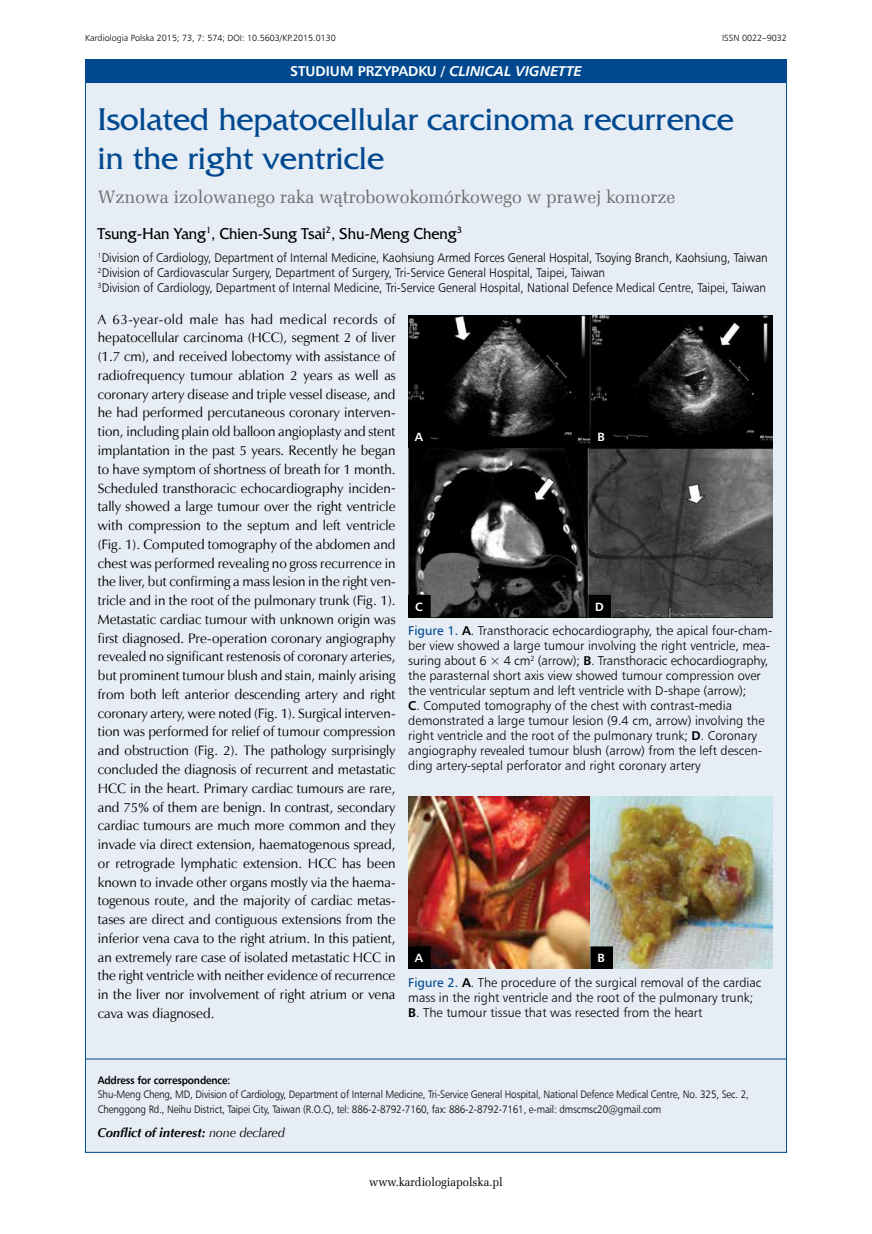
<style>
.page{position:relative;width:872px;height:1234px;background:#fff}
.page>*{position:absolute;margin:0;border:0;box-sizing:border-box;transform-origin:0 0}
.t1{font:33px/39px "France";color:#004990}
.t2{font:18px "Zapf Ellipt EU";color:#6d6e71}
.t3{font:16.5px "France";color:#000;scale:.94 1}
.t4{font:700 14.25px "Humnst 777 EU";color:#fff}
.t5{font:13.65px/18.8px "Zapf Humnst EU";color:#000;text-align:justify}
.t6{font:12.75px/15px "Humnst 777 Lt EU";color:#000}
.t7{font:italic 700 12.75px "Zapf Humnst EU";color:#000}
.t8{font:12.6px/15px "Humnst 777 Lt EU";color:#000;scale:.93 1}
.t9{font:12px "Zapf Ellipt EU";color:#000;scale:.95 1}
.t10{font:700 12px "Humnst 777 EU";color:#fff}
.t11{font:10.8px/14.2px "Humnst 777 Lt EU";letter-spacing:-.015em;color:#000;scale:.92 1}
.t12{font:700 10.8px "Humnst 777 EU";letter-spacing:-.015em;color:#000;scale:.92 1}
.t13{font:9px "Humnst 777 Lt EU";color:#000}
.s1{font-style:italic}
.s2{font-family:"Humnst 777 EU";color:#004990}
.s3{font-family:"Humnst 777 EU";font-weight:700}
.s4{font-weight:400}
</style>
<div class="page">
<div style="left:85px;top:60px;width:702px;height:1092px;background:#e6edf4;border:1px solid #004990"></div>
<div style="left:85px;top:59px;width:702px;height:24px;background:#004990"></div>
<hr style="left:85px;top:1058px;width:702px;height:1px;background:#004990">
<img style="left:408px;top:315px;width:364px;height:302px">
<img style="left:408px;top:796px;width:364px;height:172px">
<div style="left:409px;top:595px;width:21px;height:21px;background:#000"></div>
<div style="left:408px;top:595px;width:22px;height:22px;border:1px solid #000"></div>
<div style="left:409px;top:426px;width:21px;height:21px;background:#000"></div>
<div style="left:408px;top:425px;width:22px;height:23px;border:1px solid #000"></div>
<div style="left:409px;top:946px;width:21px;height:22px;background:#000"></div>
<div style="left:408px;top:946px;width:22px;height:22px;border:1px solid #000"></div>
<div style="left:591px;top:426px;width:21px;height:21px;background:#000"></div>
<div style="left:590px;top:425px;width:23px;height:23px;border:1px solid #000"></div>
<div style="left:591px;top:946px;width:21px;height:22px;background:#000"></div>
<div style="left:590px;top:946px;width:23px;height:22px;border:1px solid #000"></div>
<div style="left:589px;top:595px;width:21px;height:21px;background:#000"></div>
<div style="left:588px;top:595px;width:23px;height:22px;border:1px solid #000"></div>
<p class="t13" style="left:85px;top:33px;width:252px">Kardiologia Polska 2015; 73, 7: 574; DOI: 10.5603/KP.2015.0130</p>
<p class="t13" style="left:722px;top:33px;width:66px">ISSN 0022–9032</p>
<p class="t4" style="left:290px;top:62px;width:293px">Studium przypadku / <span class="s1">CLINICAL VIGNETTE</span></p>
<h1 class="t1" style="left:98px;top:100px;width:638px">Isolated hepatocellular carcinoma recurrence in the right ventricle</h1>
<h2 class="t2" style="left:98px;top:186px;width:579px">Wznowa izolowanego raka wątrobowokomórkowego w prawej komorze</h2>
<p class="t3" style="left:98px;top:224px;width:389px">Tsung-Han Yang<sup>1</sup>, Chien-Sung Tsai<sup>2</sup>, Shu-Meng Cheng<sup>3</sup></p>
<p class="t8" style="left:98px;top:250px;width:721px"><sup>1</sup>Division of Cardiology, Department of Internal Medicine, Kaohsiung Armed Forces General Hospital, Tsoying Branch, Kaohsiung, Taiwan<br><sup>2</sup>Division of Cardiovascular Surgery, Department of Surgery, Tri-Service General Hospital, Taipei, Taiwan<br><sup>3</sup>Division of Cardiology, Department of Internal Medicine, Tri-Service General Hospital, National Defence Medical Centre, Taipei, Taiwan</p>
<p class="t5" style="left:98px;top:309px;width:299px">A 63-year-old male has had medical records of hepatocellular carcinoma (HCC), segment 2 of liver (1.7 cm), and received lobectomy with assistance of radiofrequency tumour ablation 2 years as well as coronary artery disease and triple vessel disease, and he had performed percutaneous coronary interven&shy;tion, including plain old balloon angioplasty and stent implantation in the past 5 years. Recently he began to have symptom of shortness of breath for 1 month.<br>Scheduled transthoracic echocardiography inciden&shy;tally showed a large tumour over the right ventricle with compression to the septum and left ventricle (Fig. 1). Computed tomography of the abdomen and chest was performed revealing no gross recurrence in the liver, but confirming a mass lesion in the right ven&shy;tricle and in the root of the pulmonary trunk (Fig. 1).<br>Metastatic cardiac tumour with unknown origin was first diagnosed. Pre-operation coronary angiography revealed no significant restenosis of coronary arteries, but prominent tumour blush and stain, mainly arising from both left anterior descending artery and right coronary artery, were noted (Fig. 1). Surgical interven&shy;tion was performed for relief of tumour compression and obstruction (Fig. 2). The pathology surprisingly concluded the diagnosis of recurrent and metastatic HCC in the heart. Primary cardiac tumours are rare, and 75% of them are benign. In contrast, secondary cardiac tumours are much more common and they invade via direct extension, haematogenous spread, or retrograde lymphatic extension. HCC has been known to invade other organs mostly via the haema&shy;togenous route, and the majority of cardiac metas&shy;tases are direct and contiguous extensions from the inferior vena cava to the right atrium. In this patient, an extremely rare case of isolated metastatic HCC in the right ventricle with neither evidence of recurrence in the liver nor involvement of right atrium or vena cava was diagnosed.</p>
<p class="t10" style="left:415px;top:429px;width:10px">A</p>
<p class="t10" style="left:597px;top:429px;width:9px">B</p>
<p class="t10" style="left:415px;top:598px;width:9px">C</p>
<p class="t10" style="left:595px;top:598px;width:10px">D</p>
<p class="t6" style="left:408px;top:623px;width:365px"><span class="s2">Figure 1.</span> <span class="s3">A</span>. Transthoracic echocardiography, the apical four-cham&shy;ber view showed a large tumour involving the right ventricle, mea&shy;suring about 6 × 4 cm<sup>2</sup> (arrow); <span class="s3">B</span>. Transthoracic echocardiography, the parasternal short axis view showed tumour compression over the ventricular septum and left ventricle with D-shape (arrow);<br><span class="s3">C</span>. Computed tomography of the chest with contrast-media demonstrated a large tumour lesion (9.4 cm, arrow) involving the right ventricle and the root of the pulmonary trunk; <span class="s3">D</span>. Coronary angiography revealed tumour blush (arrow) from the left descen&shy;ding artery-septal perforator and right coronary artery</p>
<p class="t10" style="left:415px;top:950px;width:10px">A</p>
<p class="t10" style="left:597px;top:950px;width:9px">B</p>
<p class="t6" style="left:408px;top:974px;width:355px"><span class="s2">Figure 2.</span> <span class="s3">A</span>. The procedure of the surgical removal of the cardiac mass in the right ventricle and the root of the pulmonary trunk;<br><span class="s3">B</span>. The tumour tissue that was resected from the heart</p>
<p class="t12" style="left:98px;top:1073px;width:146px">Address for correspondence:</p>
<p class="t11" style="left:98px;top:1087px;width:709px">Shu-Meng Cheng, MD, Division of Cardiology, Department of Internal Medicine, Tri-Service General Hospital, National Defence Medical Centre, No. 325, Sec. 2,<br>Chenggong Rd., Neihu District, Taipei City, Taiwan (R.O.C), tel: 886-2-8792-7160, fax: 886-2-8792-7161, e-mail: dmscmsc20@gmail.com</p>
<p class="t7" style="left:98px;top:1124px;width:189px">Conflict of interest: <span class="s4">none declared</span></p>
<p class="t9" style="left:369px;top:1174px;width:142px">www.kardiologiapolska.pl</p>
</div>
